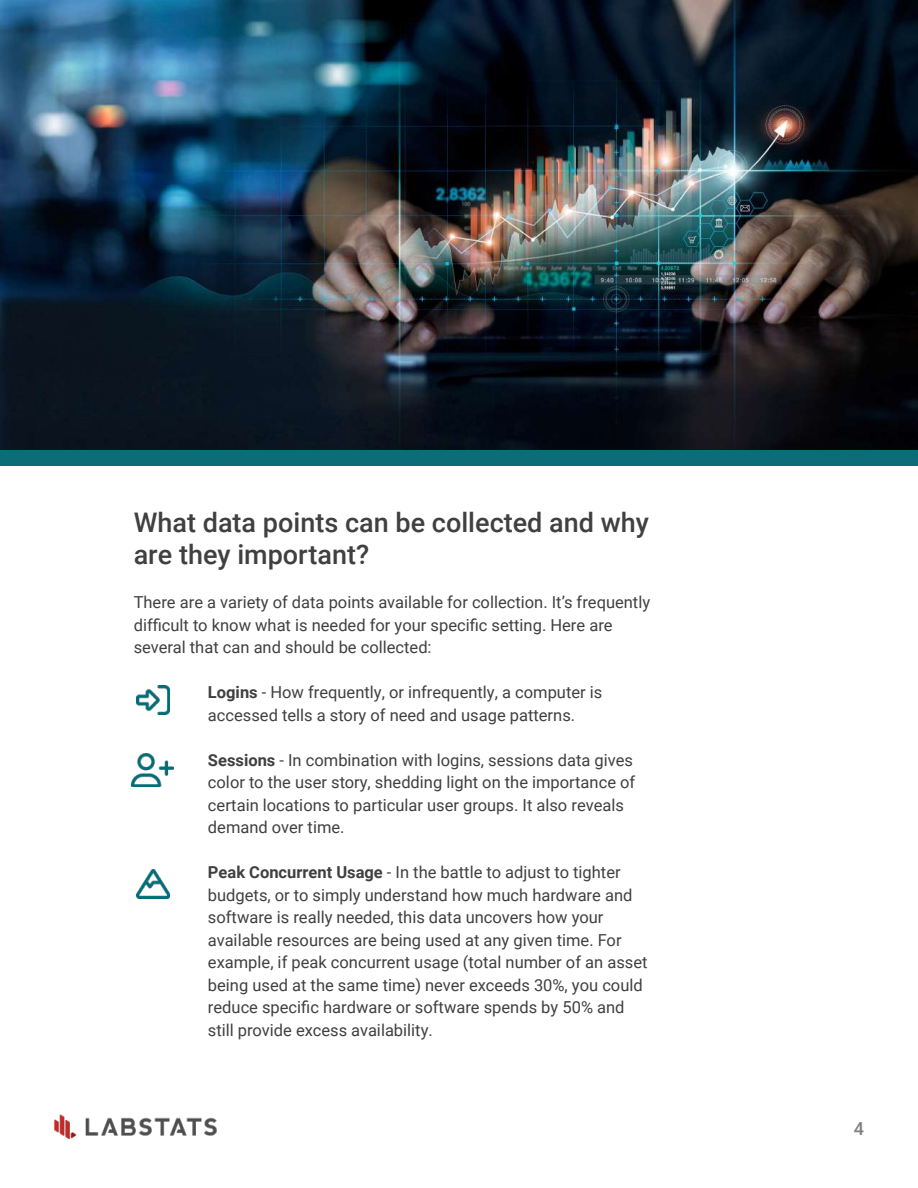
<style>
.page{position:relative;width:918px;height:1188px;background:#fff}
.page>*{position:absolute;margin:0;border:0;box-sizing:border-box;transform-origin:0 0}
.t1{font:500 27px/32.4px "Roboto";color:#404040}
.t2{font:500 18px "Roboto";color:#808080}
.t3{font:16.5px/22.5px "Roboto";color:#404040}
.s1{font-weight:700}
</style>
<div class="page">
<img style="left:54px;top:1114px;width:163px;height:26px">
<img style="left:136px;top:869px;width:33px;height:29px">
<img style="left:136px;top:685px;width:33px;height:30px">
<img style="left:132px;top:753px;width:42px;height:34px">
<img style="left:0;top:0;width:918px;height:451px">
<div style="left:0;top:451px;width:918px;height:15px;background:#0c6c77"></div>
<h1 class="t1" style="left:134px;top:505px;width:517px">What data points can be collected and why are they important?</h1>
<p class="t3" style="left:134px;top:591px;width:518px">There are a variety of data points available for collection. It’s frequently difficult to know what is needed for your specific setting. Here are several that can and should be collected:</p>
<p class="t3" style="left:208px;top:681px;width:396px"><span class="s1">Logins</span> - How frequently, or infrequently, a computer is accessed tells a story of need and usage patterns.</p>
<p class="t3" style="left:208px;top:748px;width:429px"><span class="s1">Sessions</span> - In combination with logins, sessions data gives color to the user story, shedding light on the importance of certain locations to particular user groups. It also reveals demand over time.</p>
<p class="t3" style="left:208px;top:861px;width:441px"><span class="s1">Peak Concurrent Usage</span> - In the battle to adjust to tighter budgets, or to simply understand how much hardware and software is really needed, this data uncovers how your available resources are being used at any given time. For example, if peak concurrent usage (total number of an asset being used at the same time) never exceeds 30%, you could reduce specific hardware or software spends by 50% and still provide excess availability.</p>
<p class="t2" style="left:854px;top:1116px;width:12px">4</p>
</div>
